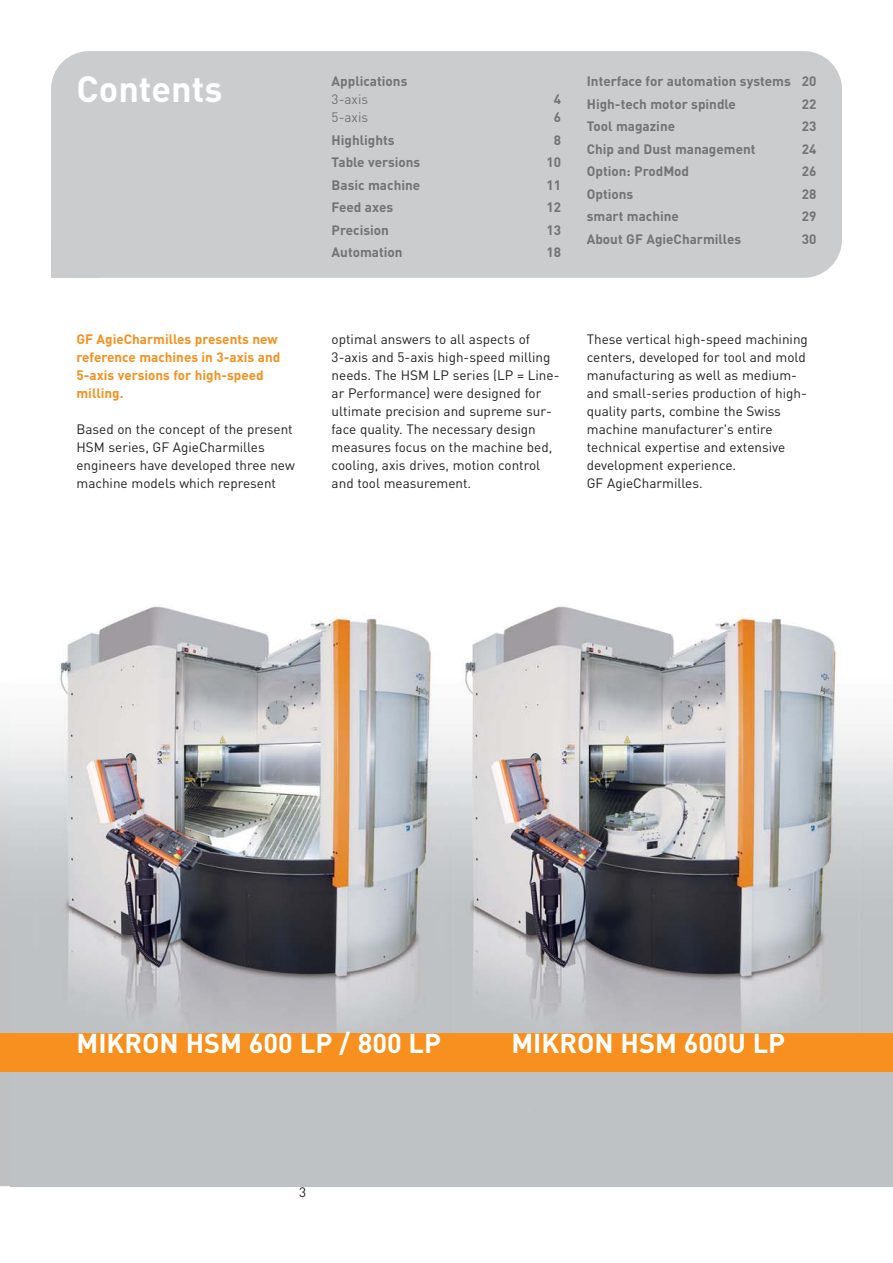
<style>
.page{position:relative;width:893px;height:1263px;background:#fff}
.page>*{position:absolute;margin:0;border:0;box-sizing:border-box;transform-origin:0 0}
.t1{font:700 36px "DIN";color:#fff}
.t2{font:700 27px "DIN";color:#fff}
.t3{font:13.5px/18px "DIN";color:#231f20}
.t4{font:700 13.5px/22.5px "DIN";color:#717375}
.t5{font:700 13.5px/18px "DIN";color:#f7901e}
.t6{font:13.5px "DIN";color:#717375}
</style>
<div class="page">
<img style="left:10px;top:246px;width:883px;height:940px">
<div style="left:0;top:1033px;width:893px;height:39px;background:#f7901e"></div>
<div style="left:51px;top:51px;width:791px;height:227px;background:#cbccce;border-radius:38px"></div>
<div style="left:51px;top:230px;width:48px;height:48px;background:#cbccce"></div>
<h1 class="t1" style="left:76px;top:77px;width:148px">Contents</h1>
<p class="t5" style="left:76px;top:332px;width:205px">GF AgieCharmilles presents new reference machines in 3-axis and<br>5-axis versions for high-speed milling.</p>
<p class="t3" style="left:76px;top:422px;width:220px">Based on the concept of the present HSM series, GF AgieCharmilles engineers have developed three new machine models which represent</p>
<p class="t4" style="left:332px;top:71px;width:77px">Applications</p>
<p class="t6" style="left:332px;top:95px;width:38px">3-axis</p>
<p class="t4" style="left:554px;top:89px;width:9px">4</p>
<p class="t6" style="left:332px;top:113px;width:38px">5-axis</p>
<p class="t4" style="left:554px;top:107px;width:9px">6</p>
<p class="t4" style="left:332px;top:130px;width:64px">Highlights</p>
<p class="t4" style="left:554px;top:130px;width:9px">8</p>
<p class="t4" style="left:332px;top:152px;width:90px">Table versions</p>
<p class="t4" style="left:547px;top:152px;width:16px">10</p>
<p class="t4" style="left:332px;top:175px;width:90px">Basic machine</p>
<p class="t4" style="left:547px;top:175px;width:16px">11</p>
<p class="t4" style="left:332px;top:197px;width:63px">Feed axes</p>
<p class="t4" style="left:547px;top:197px;width:16px">12</p>
<p class="t4" style="left:332px;top:220px;width:59px">Precision</p>
<p class="t4" style="left:547px;top:220px;width:16px">13</p>
<p class="t4" style="left:332px;top:242px;width:72px">Automation</p>
<p class="t4" style="left:547px;top:242px;width:16px">18</p>
<p class="t4" style="left:587px;top:71px;width:231px">Interface for automation systems 20<br>High-tech motor spindle</p>
<p class="t4" style="left:802px;top:94px;width:16px">22</p>
<p class="t4" style="left:587px;top:116px;width:90px">Tool magazine</p>
<p class="t4" style="left:802px;top:116px;width:16px">23</p>
<p class="t4" style="left:587px;top:139px;width:170px">Chip and Dust management</p>
<p class="t4" style="left:802px;top:139px;width:16px">24</p>
<p class="t4" style="left:587px;top:161px;width:104px">Option: ProdMod</p>
<p class="t4" style="left:802px;top:161px;width:16px">26</p>
<p class="t4" style="left:587px;top:184px;width:48px">Options</p>
<p class="t4" style="left:802px;top:184px;width:16px">28</p>
<p class="t4" style="left:587px;top:206px;width:94px">smart machine</p>
<p class="t4" style="left:802px;top:206px;width:16px">29</p>
<p class="t4" style="left:587px;top:229px;width:156px">About GF AgieCharmilles</p>
<p class="t4" style="left:802px;top:229px;width:16px">30</p>
<p class="t3" style="left:332px;top:332px;width:229px">optimal answers to all aspects of 3-axis and 5-axis high-speed milling needs. The HSM LP series (LP = Line&shy;ar Performance) were designed for ultimate precision and supreme sur&shy;face quality. The necessary design measures focus on the machine bed, cooling, axis drives, motion control and tool measurement.</p>
<p class="t3" style="left:587px;top:332px;width:223px">These vertical high-speed machining centers, developed for tool and mold manufacturing as well as medium&shy;and small-series production of high&shy;quality parts, combine the Swiss machine manufacturer's entire technical expertise and extensive development experience.<br>GF AgieCharmilles.</p>
<h2 class="t2" style="left:76px;top:1033px;width:366px">MIKRON HSM 600 LP / 800 LP</h2>
<h2 class="t2" style="left:511px;top:1033px;width:275px">MIKRON HSM 600U LP</h2>
<p class="t3" style="left:299px;top:1184px;width:9px">3</p>
</div>
